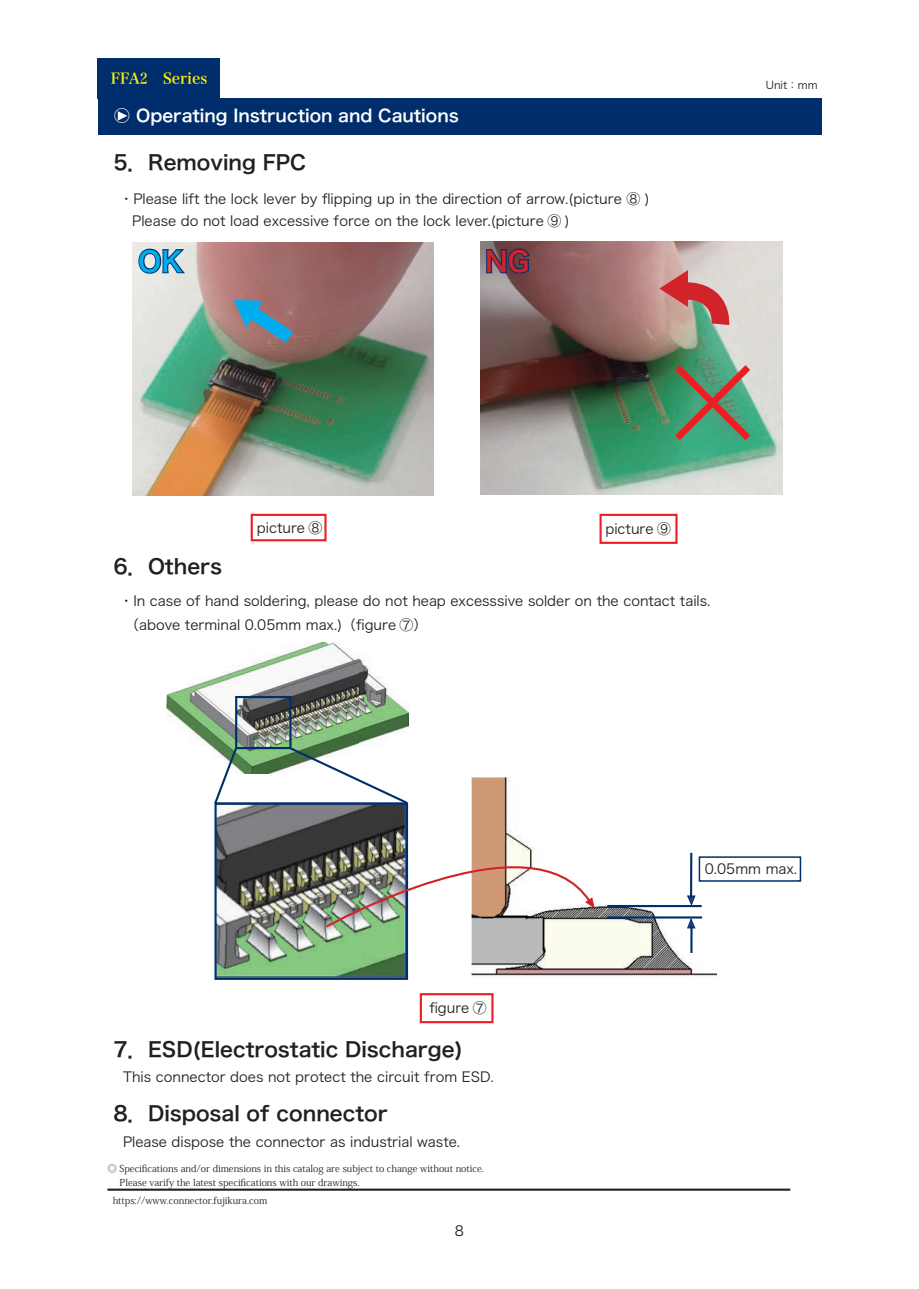
<style>
.page{position:relative;width:919px;height:1289px;background:#fff}
.page>*{position:absolute;margin:0;border:0;box-sizing:border-box;transform-origin:0 0}
.t1{font:27.6px "Hira Kaku Pro W6";color:#00aeef}
.t2{font:27.6px "Hira Kaku Pro W6";color:#d1232a}
.t3{font:20.25px "Hira Kaku Pro W6";color:#231f20}
.t4{font:16.95px "Hira Kaku Pro W6";color:#fff}
.t5{font:14.85px "Hira Min Pro W6";color:#fff101}
.t6{font:13.8px/21.3px "Hira Kaku Pro W3";color:#231f20}
.t7{font:10.65px "Hira Kaku Pro W3";color:#231f20}
.t8{font:9.6px/13.8px "Koz Min Pro";color:#231f20}
</style>
<div class="page">
<hr style="left:107px;top:1188px;width:683px;height:2px;background:#231f20">
<div style="left:98px;top:98px;width:723px;height:36px;background:#002d6b"></div>
<div style="left:98px;top:59px;width:122px;height:40px;background:#002d6b"></div>
<div style="left:599px;top:514px;width:78px;height:30px;border:2px solid #ee1d23"></div>
<div style="left:420px;top:993px;width:73px;height:30px;border:2px solid #ee1d23"></div>
<div style="left:251px;top:514px;width:75px;height:27px;border:2px solid #ee1d23"></div>
<svg style="left:118px;top:111px;width:9px;height:10px"></svg>
<img style="left:133px;top:242px;width:300px;height:253px">
<img style="left:480px;top:242px;width:302px;height:252px">
<svg style="left:659px;top:270px;width:78px;height:71px;background:#c1948c"></svg>
<svg style="left:668px;top:358px;width:89px;height:89px;background:#689071"></svg>
<svg style="left:234px;top:295px;width:73px;height:60px;background:#7d7c86"></svg>
<svg style="left:484px;top:246px;width:47px;height:31px"></svg>
<svg style="left:137px;top:247px;width:50px;height:28px"></svg>
<img style="left:167px;top:642px;width:241px;height:131px">
<img style="left:217px;top:805px;width:188px;height:171px">
<div style="left:214px;top:802px;width:194px;height:177px;border:2px solid #002d6b"></div>
<img style="left:471px;top:778px;width:246px;height:199px">
<div style="left:235px;top:696px;width:56px;height:53px;border:2px solid #002d6b"></div>
<svg style="left:212px;top:745px;width:27px;height:61px"></svg>
<svg style="left:288px;top:745px;width:121px;height:60px"></svg>
<img style="left:324px;top:812px;width:271px;height:116px">
<hr style="left:607px;top:916px;width:95px;height:2px;background:#002d6b">
<hr style="left:607px;top:905px;width:94px;height:2px;background:#002d6b">
<svg style="left:686px;top:894px;width:10px;height:11px"></svg>
<hr style="left:690px;top:852px;width:2px;height:46px;background:#002d6b">
<svg style="left:686px;top:916px;width:10px;height:13px"></svg>
<hr style="left:690px;top:925px;width:2px;height:27px;background:#002d6b">
<div style="left:699px;top:857px;width:101px;height:24px;background:#fff"></div>
<div style="left:698px;top:856px;width:103px;height:25px;border:2px solid #002d6b"></div>
<p class="t5" style="left:111px;top:66px;width:98px">FFA2　 Series</p>
<p class="t4" style="left:113px;top:101px;width:347px">○ Operating Instruction and Cautions</p>
<h2 class="t3" style="left:113px;top:144px;width:194px">5．Removing FPC</h2>
<p class="t6" style="left:132px;top:188px;width:533px;text-indent:-13px">・Please lift the lock lever by flipping up in the direction of arrow.(picture ⑧ )　<br>Please do not load excessive force on the lock lever.(picture ⑨ )</p>
<h1 class="t1" style="left:138px;top:236px;width:46px">OK</h1>
<h1 class="t2" style="left:485px;top:236px;width:46px">NG</h1>
<p class="t7" style="left:765px;top:76px;width:53px">Unit：mm</p>
<p class="t6" style="left:257px;top:516px;width:67px">picture ⑧</p>
<p class="t6" style="left:605px;top:517px;width:67px">picture ⑨</p>
<h2 class="t3" style="left:113px;top:548px;width:110px">6．Others</h2>
<p class="t6" style="left:125px;top:587px;width:586px;line-height:24.2px;text-indent:-6px">・In case of hand soldering, please do not heap excesssive solder on the contact tails.（above terminal 0.05mm max.)（figure ⑦）</p>
<p class="t6" style="left:429px;top:996px;width:59px">figure ⑦</p>
<h2 class="t3" style="left:113px;top:1031px;width:351px">7．ESD(Electrostatic Discharge)</h2>
<p class="t6" style="left:123px;top:1065px;width:372px">This connector does not protect the circuit from ESD.</p>
<h2 class="t3" style="left:113px;top:1094px;width:276px">8．Disposal of connector</h2>
<p class="t6" style="left:123px;top:1129px;width:338px">Please dispose the connector as industrial waste.</p>
<p class="t8" style="left:107px;top:1161px;width:378px">◎ Specifications and/or dimensions in this catalog are subject to change without notice.　 Please varify the latest specifications with our drawings.</p>
<p class="t8" style="left:113px;top:1193px;width:156px">https://www.connector.fujikura.com</p>
<p class="t6" style="left:455px;top:1219px;width:11px">8</p>
<p class="t6" style="left:704px;top:857px;width:94px">0.05mm max.</p>
</div>
